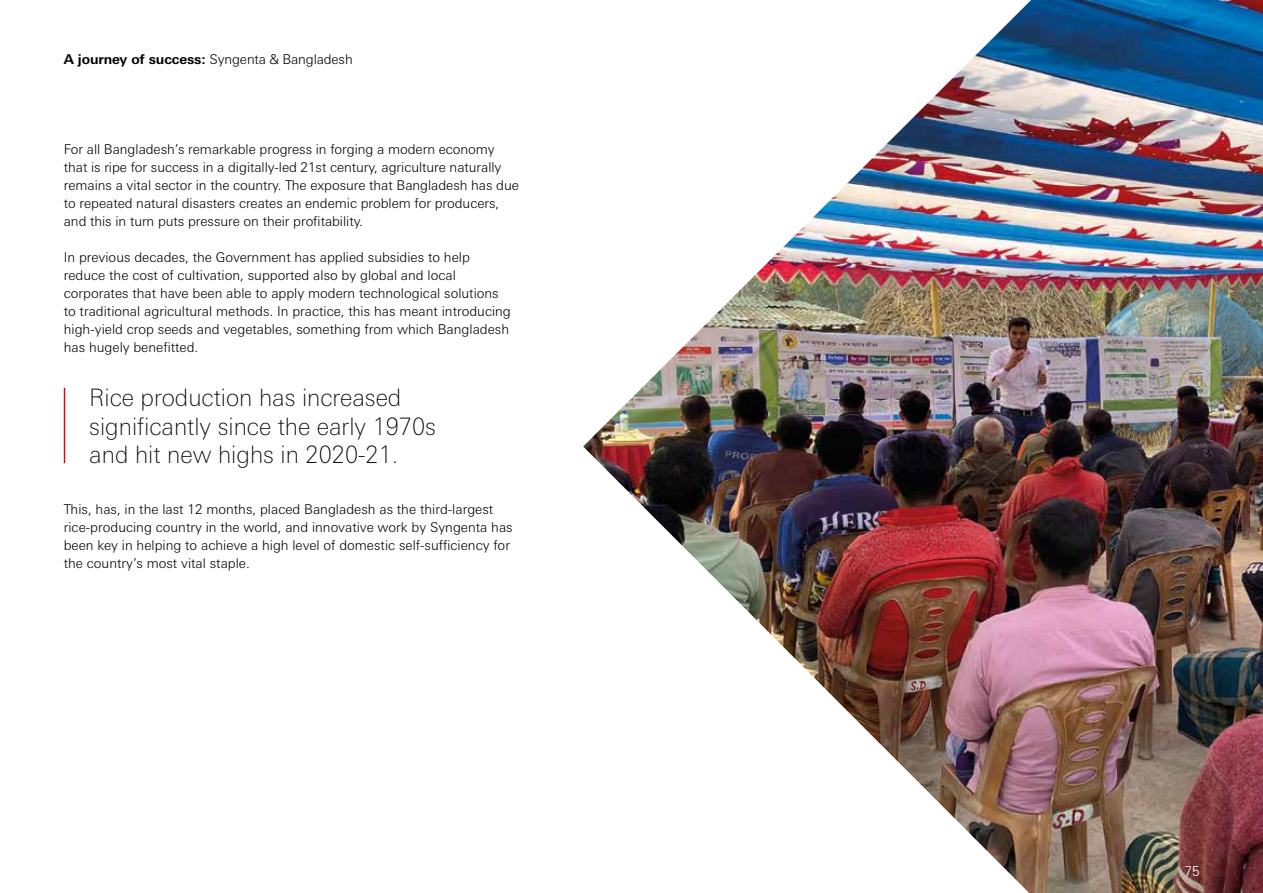
<style>
.page{position:relative;width:1263px;height:893px;background:#fff}
.page>*{position:absolute;margin:0;border:0;box-sizing:border-box;transform-origin:0 0}
.t1{font:100 24px/28.5px "Univers Nextfor HSBC";color:#000}
.t2{font:300 13.5px/18px "Univers Nextfor HSBC";color:#000}
.t3{font:300 13.5px "Univers Nextfor HSBC";color:#fff}
.s1{font-weight:700}
</style>
<div class="page">
<img style="left:583px;top:0;width:680px;height:893px">
<hr style="left:64px;top:388px;width:1px;height:75px;background:#e30613">
<p class="t2" style="left:64px;top:49px;width:290px"><span class="s1">A journey of success:</span> Syngenta &amp; Bangladesh</p>
<p class="t2" style="left:64px;top:139px;width:457px">For all Bangladesh’s remarkable progress in forging a modern economy that is ripe for success in a digitally-led 21st century, agriculture naturally remains a vital sector in the country. The exposure that Bangladesh has due to repeated natural disasters creates an endemic problem for producers, and this in turn puts pressure on their profitability.</p>
<p class="t2" style="left:64px;top:247px;width:449px">In previous decades, the Government has applied subsidies to help reduce the cost of cultivation, supported also by global and local corporates that have been able to apply modern technological solutions to traditional agricultural methods. In practice, this has meant introducing high-yield crop seeds and vegetables, something from which Bangladesh has hugely benefitted.</p>
<h1 class="t1" style="left:89px;top:382px;width:348px">Rice production has increased significantly since the early 1970s and hit new highs in 2020-21.</h1>
<p class="t2" style="left:64px;top:499px;width:450px">This, has, in the last 12 months, placed Bangladesh as the third-largest rice-producing country in the world, and innovative work by Syngenta has been key in helping to achieve a high level of domestic self-sufficiency for the country’s most vital staple.</p>
<p class="t3" style="left:1184px;top:861px;width:17px">75</p>
</div>
